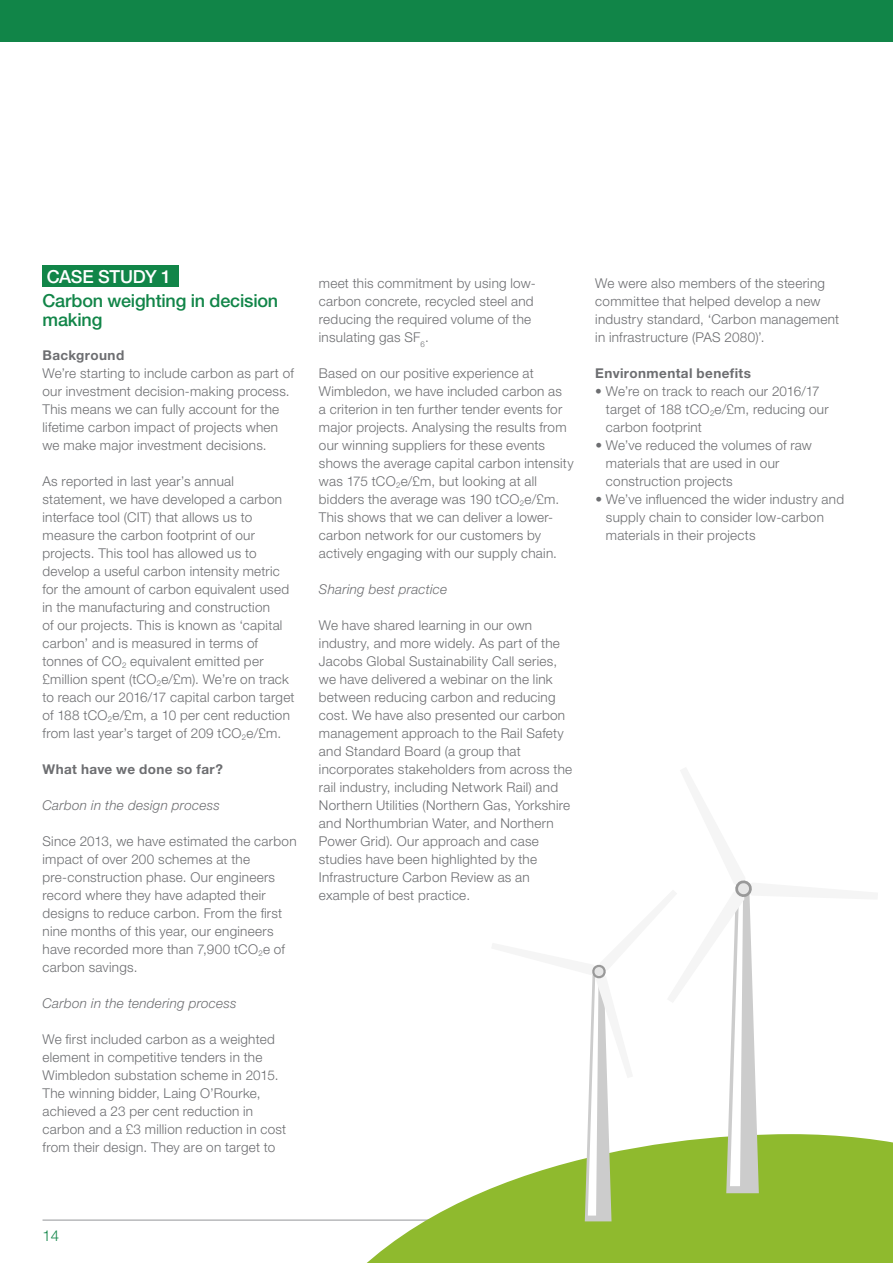
<style>
.page{position:relative;width:893px;height:1263px;background:#fff}
.page>*{position:absolute;margin:0;border:0;box-sizing:border-box;transform-origin:0 0}
.t1{font:500 18px/19.5px "Helvetica Neue LT Pro";letter-spacing:-.01em;color:#118548}
.t2{font:500 18px "Helvetica Neue LT Pro";letter-spacing:-.015em;color:#fff}
.t3{font:300 15px "Helvetica Neue LT Pro";color:#118548}
.t4{font:300 13.5px/18px "Helvetica Neue LT Pro";letter-spacing:.02em;color:#6d6e71}
.t5{font:italic 300 13.5px "Helvetica Neue LT Pro";letter-spacing:.02em;color:#6d6e71}
.t6{font:700 13.5px "Helvetica Neue LT Std";letter-spacing:.03em;color:#6d6e71}
</style>
<div class="page">
<div style="left:43px;top:266px;width:136px;height:21px;background:#118548"></div>
<hr style="left:43px;top:1220px;width:850px;height:1px;background:#939598">
<div style="left:0;top:0;width:893px;height:41px;background:#118548"></div>
<svg style="left:297px;top:1188px;width:194px;height:75px"></svg>
<svg style="left:491px;top:880px;width:402px;height:383px"></svg>
<h1 class="t2" style="left:47px;top:266px;width:126px">CASE STUDY 1</h1>
<h1 class="t1" style="left:43px;top:290px;width:237px">Carbon weighting in decision making</h1>
<p class="t6" style="left:43px;top:347px;width:83px">Background</p>
<p class="t4" style="left:43px;top:364px;width:253px">We’re starting to include carbon as part of our investment decision-making process.<br>This means we can fully account for the lifetime carbon impact of projects when we make major investment decisions.</p>
<p class="t4" style="left:43px;top:472px;width:253px">As reported in last year’s annual statement, we have developed a carbon interface tool (CIT) that allows us to measure the carbon footprint of our projects. This tool has allowed us to develop a useful carbon intensity metric for the amount of carbon equivalent used in the manufacturing and construction<br>of our projects. This is known as ‘capital carbon’ and is measured in terms of tonnes of CO<sub>2</sub> equivalent emitted per £million spent (tCO<sub>2</sub>e/£m). We’re on track to reach our 2016/17 capital carbon target of 188 tCO<sub>2</sub>e/£m, a 10 per cent reduction from last year’s target of 209 tCO<sub>2</sub>e/£m.</p>
<p class="t6" style="left:43px;top:761px;width:182px">What have we done so far?</p>
<p class="t5" style="left:43px;top:797px;width:179px">Carbon in the design process</p>
<p class="t4" style="left:43px;top:832px;width:256px">Since 2013, we have estimated the carbon impact of over 200 schemes at the pre-construction phase. Our engineers record where they have adapted their designs to reduce carbon. From the first nine months of this year, our engineers have recorded more than 7,900 tCO<sub>2</sub>e of carbon savings.</p>
<p class="t5" style="left:43px;top:995px;width:196px">Carbon in the tendering process</p>
<p class="t4" style="left:43px;top:1030px;width:245px">We first included carbon as a weighted element in competitive tenders in the Wimbledon substation scheme in 2015.<br>The winning bidder, Laing O’Rourke, achieved a 23 per cent reduction in carbon and a £3 million reduction in cost from their design. They are on target to</p>
<p class="t4" style="left:319px;top:274px;width:218px">meet this commitment by using low&shy;carbon concrete, recycled steel and reducing the required volume of the insulating gas SF<sub>6</sub>.</p>
<p class="t4" style="left:319px;top:364px;width:256px">Based on our positive experience at Wimbledon, we have included carbon as<br>a criterion in ten further tender events for major projects. Analysing the results from our winning suppliers for these events shows the average capital carbon intensity was 175 tCO<sub>2</sub>e/£m, but looking at all bidders the average was 190 tCO<sub>2</sub>e/£m.<br>This shows that we can deliver a lower&shy;carbon network for our customers by actively engaging with our supply chain.</p>
<p class="t5" style="left:319px;top:581px;width:130px">Sharing best practice</p>
<p class="t4" style="left:319px;top:616px;width:255px">We have shared learning in our own industry, and more widely. As part of the Jacobs Global Sustainability Call series, we have delivered a webinar on the link between reducing carbon and reducing cost. We have also presented our carbon management approach to the Rail Safety and Standard Board (a group that incorporates stakeholders from across the rail industry, including Network Rail) and Northern Utilities (Northern Gas, Yorkshire and Northumbrian Water, and Northern Power Grid). Our approach and case studies have been highlighted by the Infrastructure Carbon Review as an example of best practice.</p>
<p class="t4" style="left:595px;top:274px;width:245px">We were also members of the steering committee that helped develop a new industry standard, ‘Carbon management in infrastructure (PAS 2080)’.</p>
<p class="t6" style="left:595px;top:365px;width:157px">Environmental benefits</p>
<p class="t4" style="left:606px;top:382px;width:224px;text-indent:-11px">• We’re on track to reach our 2016/17 target of 188 tCO<sub>2</sub>e/£m, reducing our carbon footprint</p>
<p class="t4" style="left:606px;top:436px;width:208px;text-indent:-11px">• We’ve reduced the volumes of raw materials that are used in our construction projects</p>
<p class="t4" style="left:606px;top:490px;width:240px;text-indent:-11px">• We’ve influenced the wider industry and supply chain to consider low-carbon materials in their projects</p>
<p class="t3" style="left:43px;top:1226px;width:18px">14</p>
</div>
